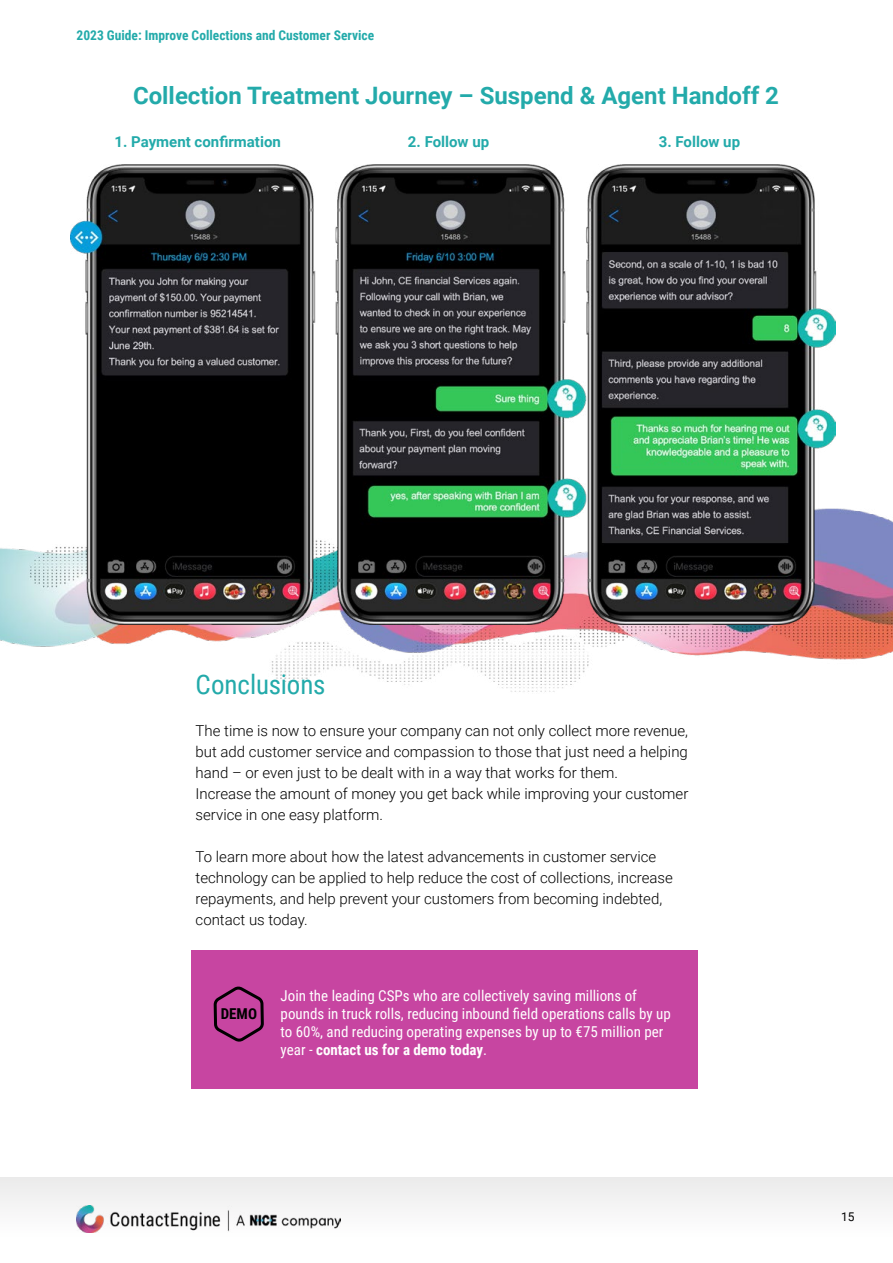
<style>
.page{position:relative;width:893px;height:1263px;background:#fff}
.page>*{position:absolute;margin:0;border:0;box-sizing:border-box;transform-origin:0 0}
.t1{font:27px "Roboto Condensed";letter-spacing:-.005em;color:#23aaaa}
.t2{font:700 24px "Roboto";color:#23aaaa}
.t3{font:300 15px/21px "Roboto";color:#000}
.t4{font:15px/18px "Roboto Condensed";color:#fff}
.t5{font:700 15px "Roboto";color:#23aaaa}
.t6{font:700 15px "Roboto Condensed";color:#000}
.t7{font:700 13.5px "Roboto Condensed";color:#23aaaa}
.t8{font:12px "Roboto";color:#000}
.s1{font-weight:700}
</style>
<div class="page">
<div style="left:0;top:1178px;width:893px;height:85px;background:linear-gradient(to right,#f8f7f8,#f8f8f8)"></div>
<img style="left:77px;top:1205px;width:263px;height:28px">
<img style="left:0;top:508px;width:893px;height:184px">
<img style="left:70px;top:165px;width:765px;height:459px">
<div style="left:191px;top:950px;width:506px;height:139px;background:#c745a1"></div>
<svg style="left:213px;top:986px;width:51px;height:56px"></svg>
<p class="t7" style="left:77px;top:26px;width:299px">2023 Guide: Improve Collections and Customer Service</p>
<p class="t2" style="left:133px;top:78px;width:648px">Collection Treatment Journey – Suspend &amp; Agent Handoff 2</p>
<p class="t5" style="left:115px;top:131px;width:168px">1. Payment confirmation</p>
<p class="t5" style="left:408px;top:131px;width:83px">2. Follow up</p>
<p class="t5" style="left:659px;top:131px;width:83px">3. Follow up</p>
<p class="t1" style="left:196px;top:666px;width:131px">Conclusions</p>
<p class="t3" style="left:196px;top:720px;width:494px;text-align:justify">The time is now to ensure your company can not only collect more revenue, but add customer service and compassion to those that just need a helping hand – or even just to be dealt with in a way that works for them.</p>
<p class="t3" style="left:196px;top:783px;width:494px">Increase the amount of money you get back while improving your customer service in one easy platform.</p>
<p class="t3" style="left:196px;top:846px;width:479px">To learn more about how the latest advancements in customer service technology can be applied to help reduce the cost of collections, increase repayments, and help prevent your customers from becoming indebted, contact us today.</p>
<p class="t6" style="left:221px;top:1003px;width:38px">DEMO</p>
<p class="t4" style="left:281px;top:986px;width:392px">Join the leading CSPs who are collectively saving millions of pounds in truck rolls, reducing inbound field operations calls by up to 60%, and reducing operating expenses by up to €75 million per year - <span class="s1">contact us for a demo today</span>.</p>
<p class="t8" style="left:841px;top:1208px;width:15px">15</p>
</div>
